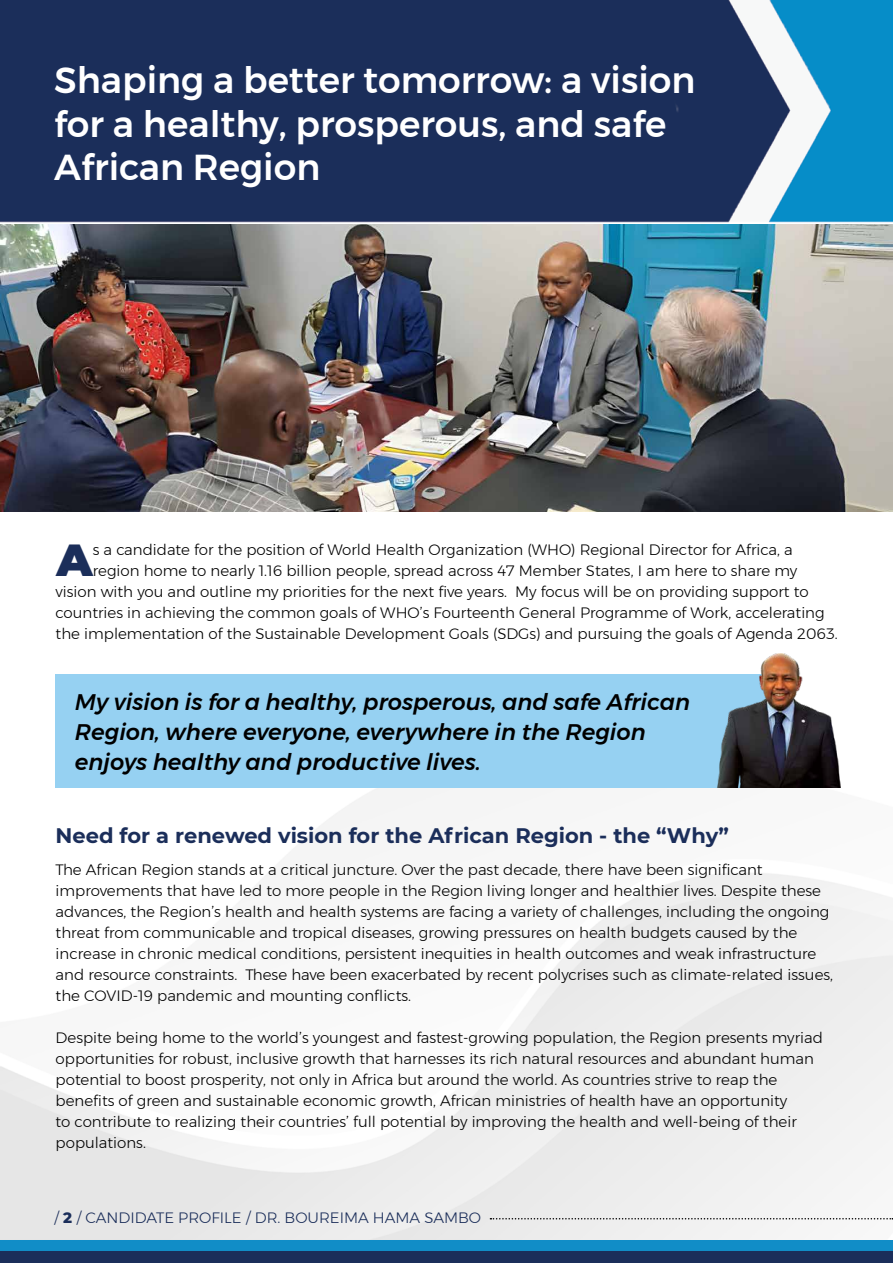
<style>
.page{position:relative;width:893px;height:1263px;background:#fff}
.page>*{position:absolute;margin:0;border:0;box-sizing:border-box;transform-origin:0 0}
.t1{font:900 45px "Montserrat";color:#1b2e5a}
.t2{font:500 36px/43.2px "Montserrat";color:#fff}
.t3{font:italic 500 22.5px/30px "Montserrat";color:#000}
.t4{font:700 21px "Montserrat";color:#1b2e5a}
.t5{font:300 15px/21px "Montserrat";color:#000}
.t6{font:300 15px "Montserrat";color:#1b2e5a}
.s1{font-weight:800}
</style>
<div class="page">
<img style="left:0;top:511px;width:893px;height:729px">
<div style="left:0;top:1240px;width:893px;height:12px;background:#118dc7"></div>
<div style="left:0;top:1252px;width:893px;height:11px;background:#1b2e5a"></div>
<svg style="left:490px;top:1218px;width:403px;height:1px"></svg>
<img style="left:0;top:0;width:893px;height:225px">
<img style="left:0;top:225px;width:893px;height:286px">
<div style="left:55px;top:674px;width:725px;height:113px;background:#96d1f2"></div>
<img style="left:715px;top:653px;width:125px;height:134px">
<h2 class="t2" style="left:54px;top:59px;width:643px">Shaping a better tomorrow: a vision for a healthy, prosperous, and safe<br>African Region</h2>
<h1 class="t1" style="left:56px;top:526px;width:38px">A</h1>
<p class="t5" style="left:93px;top:539px;width:701px">s a candidate for the position of World Health Organization (WHO) Regional Director for Africa, a</p>
<p class="t5" style="left:93px;top:560px;width:706px">region home to nearly 1.16 billion people, spread across 47 Member States, I am here to share my</p>
<p class="t5" style="left:56px;top:581px;width:755px">vision with you and outline my priorities for the next five years. My focus will be on providing support to</p>
<p class="t5" style="left:56px;top:602px;width:770px">countries in achieving the common goals of WHO’s Fourteenth General Programme of Work, accelerating</p>
<p class="t5" style="left:56px;top:623px;width:783px">the implementation of the Sustainable Development Goals (SDGs) and pursuing the goals of Agenda 2063.</p>
<h3 class="t3" style="left:75px;top:687px;width:617px">My vision is for a healthy, prosperous, and safe African<br>Region, where everyone, everywhere in the Region enjoys healthy and productive lives.</h3>
<h3 class="t4" style="left:56px;top:820px;width:675px">Need for a renewed vision for the African Region - the “Why”</h3>
<p class="t5" style="left:56px;top:859px;width:779px">The African Region stands at a critical juncture. Over the past decade, there have been significant improvements that have led to more people in the Region living longer and healthier lives. Despite these advances, the Region’s health and health systems are facing a variety of challenges, including the ongoing threat from communicable and tropical diseases, growing pressures on health budgets caused by the increase in chronic medical conditions, persistent inequities in health outcomes and weak infrastructure and resource constraints. These have been exacerbated by recent polycrises such as climate-related issues, the COVID-19 pandemic and mounting conflicts.</p>
<p class="t5" style="left:56px;top:1027px;width:769px">Despite being home to the world’s youngest and fastest-growing population, the Region presents myriad opportunities for robust, inclusive growth that harnesses its rich natural resources and abundant human potential to boost prosperity, not only in Africa but around the world. As countries strive to reap the benefits of green and sustainable economic growth, African ministries of health have an opportunity<br>to contribute to realizing their countries’ full potential by improving the health and well-being of their populations.</p>
<p class="t6" style="left:54px;top:1207px;width:429px">/ <span class="s1">2</span> / CANDIDATE PROFILE / DR. BOUREIMA HAMA SAMBO</p>
</div>
